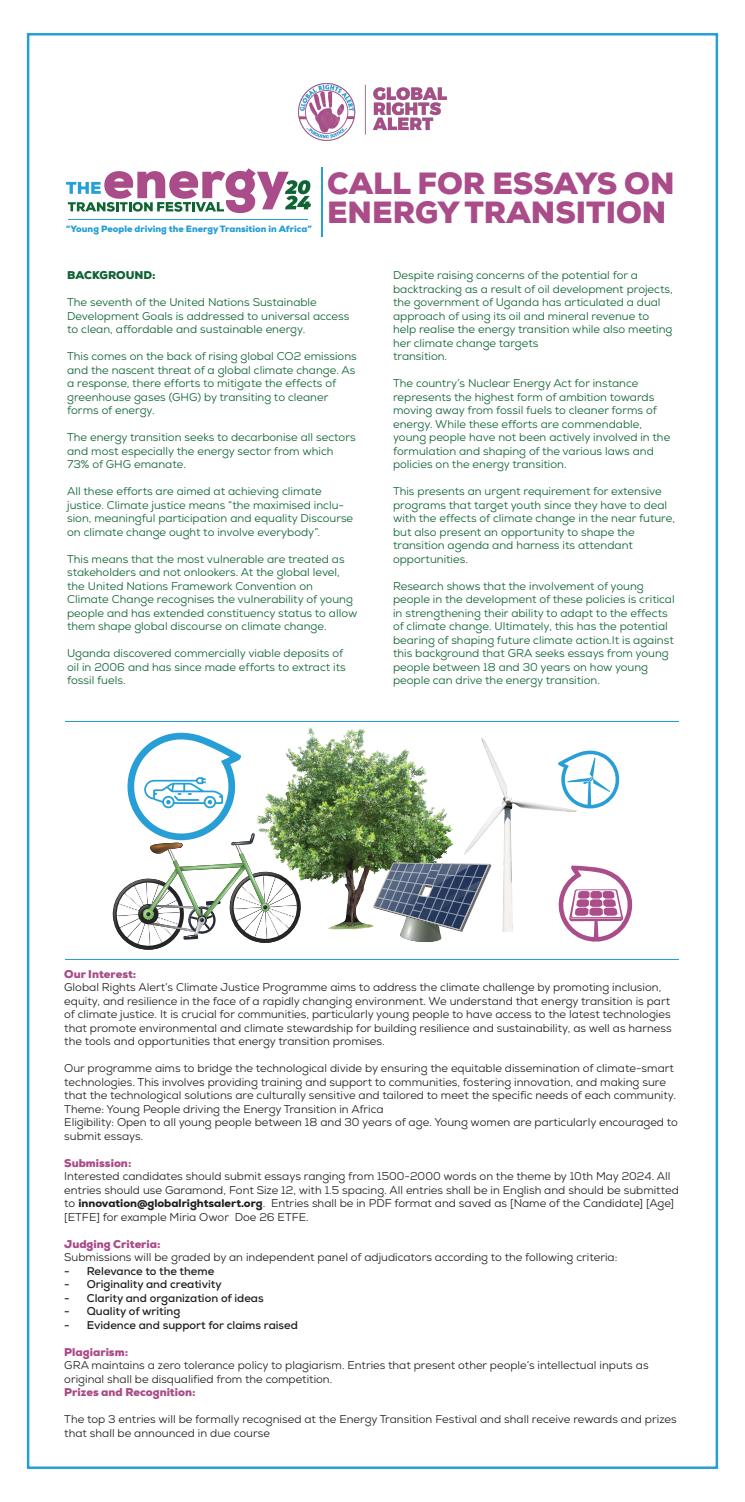
<style>
.page{position:relative;width:745px;height:1502px;background:#fff}
.page>*{position:absolute;margin:0;border:0;box-sizing:border-box;transform-origin:0 0}
.t1{font:900 30.62px/28.5px "Nexa";color:#aa4b8a}
.t2{font:11.25px/13.5px "Nexa";color:#0f6433}
.t3{font:11.25px/13.5px "Nexa";color:#231f20}
.t4{font:700 11.25px "Nexa";color:#231f20}
.t5{font:900 11.25px "Nexa";color:#aa4b8a}
.t6{font:900 11.25px "Nexa";color:#0f6433}
.t7{font:900 9.12px "Nexa";color:#279fd6}
.s1{font-weight:800}
</style>
<div class="page">
<hr style="left:66px;top:721px;width:612px;height:1px;background:#25a0d7">
<hr style="left:66px;top:959px;width:612px;height:1px;background:#25a0d7">
<img style="left:298px;top:83px;width:148px;height:57px">
<img style="left:302px;top:727px;width:148px;height:203px">
<img style="left:450px;top:738px;width:131px;height:194px">
<svg style="left:372px;top:862px;width:119px;height:81px"></svg>
<svg style="left:557px;top:750px;width:63px;height:62px"></svg>
<svg style="left:112px;top:732px;width:190px;height:218px"></svg>
<svg style="left:554px;top:866px;width:79px;height:76px"></svg>
<hr style="left:321px;top:167px;width:1px;height:70px;background:#25a0d7">
<hr style="left:69px;top:219px;width:239px;height:1px;background:#279fd6">
<svg style="left:66px;top:168px;width:245px;height:45px"></svg>
<p class="t7" style="left:66px;top:222px;width:247px">“Young People driving the Energy Transition in Africa”</p>
<h1 class="t1" style="left:327px;top:170px;width:349px">CALL FOR ESSAYS ON<br>ENERGY TRANSITION</h1>
<p class="t6" style="left:67px;top:268px;width:90px">BACKGROUND:</p>
<p class="t2" style="left:67px;top:296px;width:283px">The seventh of the United Nations Sustainable<br>Development Goals is addressed to universal access to clean, affordable and sustainable energy.</p>
<p class="t2" style="left:67px;top:350px;width:291px">This comes on the back of rising global CO2 emissions and the nascent threat of a global climate change. As a response, there efforts to mitigate the effects of greenhouse gases (GHG) by transiting to cleaner forms of energy.</p>
<p class="t2" style="left:67px;top:431px;width:290px">The energy transition seeks to decarbonise all sectors and most especially the energy sector from which<br>73% of GHG emanate.</p>
<p class="t2" style="left:67px;top:485px;width:287px">All these efforts are aimed at achieving climate justice. Climate justice means “the maximised inclu&shy;sion, meaningful participation and equality Discourse on climate change ought to involve everybody”.</p>
<p class="t2" style="left:67px;top:552px;width:291px">This means that the most vulnerable are treated as stakeholders and not onlookers. At the global level, the United Nations Framework Convention on Climate Change recognises the vulnerability of young people and has extended constituency status to allow them shape global discourse on climate change.</p>
<p class="t2" style="left:67px;top:647px;width:280px">Uganda discovered commercially viable deposits of oil in 2006 and has since made efforts to extract its fossil fuels.</p>
<p class="t2" style="left:393px;top:269px;width:281px">Despite raising concerns of the potential for a backtracking as a result of oil development projects, the government of Uganda has articulated a dual approach of using its oil and mineral revenue to help realise the energy transition while also meeting her climate change targets<br>transition.</p>
<p class="t2" style="left:393px;top:377px;width:278px">The country’s Nuclear Energy Act for instance represents the highest form of ambition towards moving away from fossil fuels to cleaner forms of energy. While these efforts are commendable, young people have not been actively involved in the formulation and shaping of the various laws and policies on the energy transition.</p>
<p class="t2" style="left:393px;top:485px;width:283px">This presents an urgent requirement for extensive programs that target youth since they have to deal with the effects of climate change in the near future, but also present an opportunity to shape the transition agenda and harness its attendant opportunities.</p>
<p class="t2" style="left:393px;top:579px;width:283px">Research shows that the involvement of young people in the development of these policies is critical in strengthening their ability to adapt to the effects of climate change. Ultimately, this has the potential bearing of shaping future climate action.It is against this background that GRA seeks essays from young people between 18 and 30 years on how young people can drive the energy transition.</p>
<p class="t5" style="left:64px;top:966px;width:74px">Our Interest:</p>
<p class="t3" style="left:64px;top:980px;width:608px">Global Rights Alert’s Climate Justice Programme aims to address the climate challenge by promoting inclusion, equity, and resilience in the face of a rapidly changing environment. We understand that energy transition is part of climate justice. It is crucial for communities, particularly young people to have access to the latest technologies that promote environmental and climate stewardship for building resilience and sustainability, as well as harness the tools and opportunities that energy transition promises.</p>
<p class="t3" style="left:64px;top:1061px;width:614px">Our programme aims to bridge the technological divide by ensuring the equitable dissemination of climate-smart technologies. This involves providing training and support to communities, fostering innovation, and making sure that the technological solutions are culturally sensitive and tailored to meet the specific needs of each community.<br>Theme: Young People driving the Energy Transition in Africa<br>Eligibility: Open to all young people between 18 and 30 years of age. Young women are particularly encouraged to submit essays.</p>
<p class="t5" style="left:64px;top:1155px;width:69px">Submission:</p>
<p class="t3" style="left:64px;top:1169px;width:615px">Interested candidates should submit essays ranging from 1500-2000 words on the theme by 10th May 2024. All entries should use Garamond, Font Size 12, with 1.5 spacing. All entries shall be in English and should be submitted to <span class="s1">innovation@globalrightsalert.org</span>. Entries shall be in PDF format and saved as [Name of the Candidate] [Age] [ETFE] for example Miria Owor Doe 26 ETFE.</p>
<p class="t5" style="left:64px;top:1236px;width:98px">Judging Criteria:</p>
<p class="t3" style="left:64px;top:1250px;width:554px">Submissions will be graded by an independent panel of adjudicators according to the following criteria:</p>
<p class="t4" style="left:64px;top:1263px;width:151px">- Relevance to the theme</p>
<p class="t4" style="left:64px;top:1277px;width:159px">- Originality and creativity</p>
<p class="t4" style="left:64px;top:1290px;width:201px">- Clarity and organization of ideas</p>
<p class="t4" style="left:64px;top:1304px;width:117px">- Quality of writing</p>
<p class="t4" style="left:64px;top:1317px;width:235px">- Evidence and support for claims raised</p>
<p class="t5" style="left:64px;top:1344px;width:65px">Plagiarism:</p>
<p class="t3" style="left:64px;top:1358px;width:585px">GRA maintains a zero tolerance policy to plagiarism. Entries that present other people’s intellectual inputs as original shall be disqualified from the competition.</p>
<p class="t5" style="left:64px;top:1385px;width:133px">Prizes and Recognition:</p>
<p class="t3" style="left:64px;top:1412px;width:613px">The top 3 entries will be formally recognised at the Energy Transition Festival and shall receive rewards and prizes that shall be announced in due course</p>
</div>
